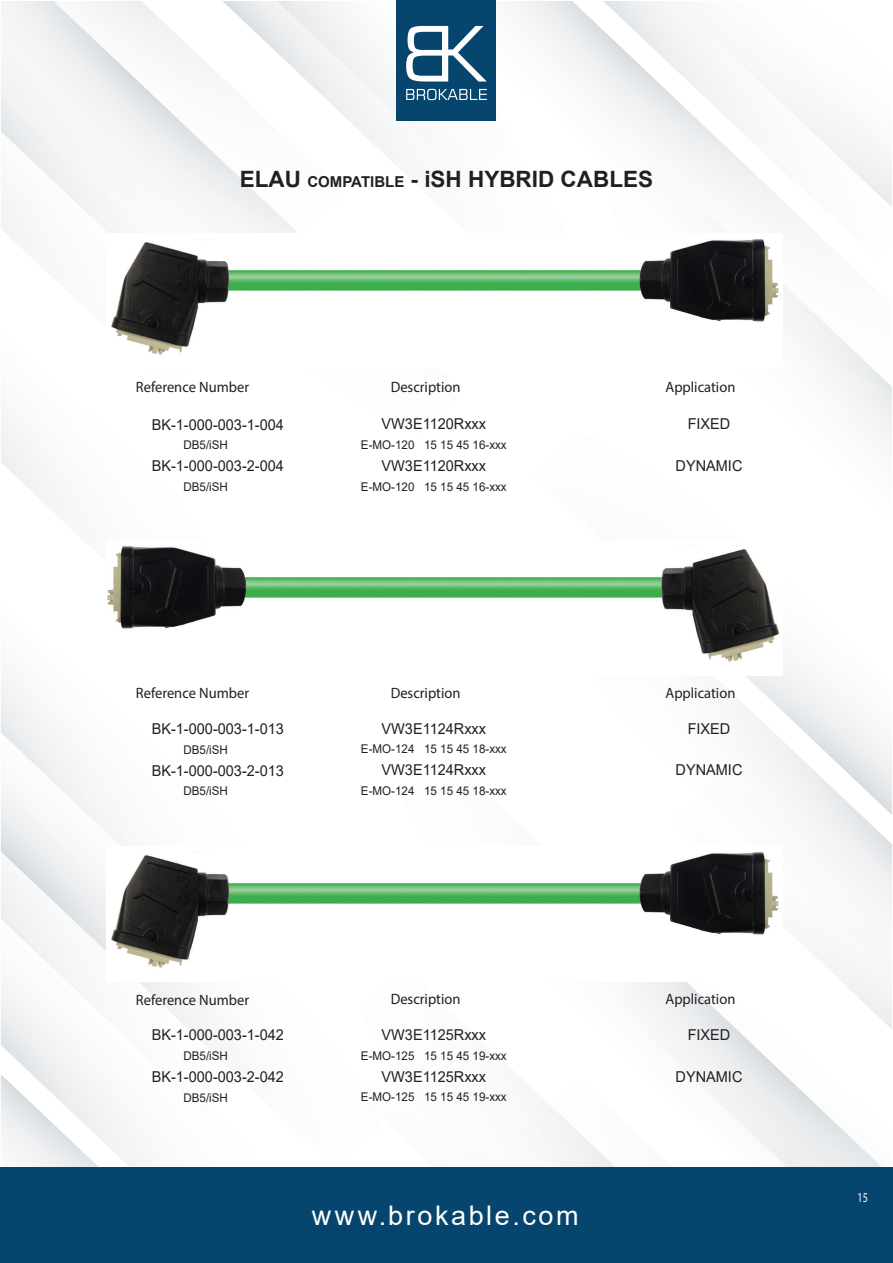
<style>
.page{position:relative;width:893px;height:1263px;background:#fff}
.page>*{position:absolute;margin:0;border:0;box-sizing:border-box;transform-origin:0 0}
.t1{font:27px "Arial";letter-spacing:.095em;color:#fff}
.t2{font:700 22.5px "Arial";color:#231f20}
.t3{font:15px "Arial";color:#231f20}
.t4{font:900 15px "Frutiger LT Std";color:#231f20}
.t5{font:900 condensed 13.5px "Frutiger LT Std";color:#fff;scale:.75 1}
.t6{font:12px "Arial";color:#231f20}
.s1{font-size:15px}
</style>
<div class="page">
<svg style="left:737px;top:660px;width:155px;height:95px"></svg>
<svg style="left:577px;top:1px;width:95px;height:151px"></svg>
<svg style="left:761px;top:208px;width:131px;height:240px"></svg>
<svg style="left:1px;top:434px;width:63px;height:87px"></svg>
<svg style="left:1px;top:1112px;width:356px;height:56px"></svg>
<svg style="left:288px;top:1px;width:289px;height:232px"></svg>
<svg style="left:672px;top:13px;width:220px;height:195px"></svg>
<svg style="left:402px;top:755px;width:490px;height:413px"></svg>
<svg style="left:1px;top:672px;width:87px;height:115px"></svg>
<svg style="left:1px;top:1px;width:287px;height:257px"></svg>
<svg style="left:1px;top:787px;width:217px;height:325px"></svg>
<svg style="left:273px;top:1px;width:240px;height:181px"></svg>
<div style="left:0;top:1168px;width:893px;height:95px;background:#06456d"></div>
<img style="left:106px;top:234px;width:676px;height:135px">
<img style="left:106px;top:846px;width:676px;height:135px">
<img style="left:107px;top:546px;width:675px;height:129px">
<h2 class="t2" style="left:240px;top:163px;width:415px">ELAU <span class="s1">COMPATIBLE</span> - iSH HYBRID CABLES</h2>
<p class="t4" style="left:136px;top:378px;width:115px">Reference Number</p>
<p class="t4" style="left:391px;top:378px;width:71px">Description</p>
<p class="t4" style="left:665px;top:378px;width:71px">Application</p>
<p class="t3" style="left:152px;top:414px;width:134px">BK-1-000-003-1-004</p>
<p class="t3" style="left:382px;top:414px;width:106px">VW3E1120Rxxx</p>
<p class="t3" style="left:688px;top:414px;width:44px">FIXED</p>
<p class="t6" style="left:183px;top:437px;width:46px">DB5/iSH</p>
<p class="t6" style="left:361px;top:437px;width:147px">E-MO-120 15 15 45 16-xxx</p>
<p class="t3" style="left:152px;top:456px;width:134px">BK-1-000-003-2-004</p>
<p class="t3" style="left:382px;top:455px;width:106px">VW3E1120Rxxx</p>
<p class="t3" style="left:676px;top:455px;width:68px">DYNAMIC</p>
<p class="t6" style="left:183px;top:479px;width:46px">DB5/iSH</p>
<p class="t6" style="left:361px;top:478px;width:147px">E-MO-120 15 15 45 16-xxx</p>
<p class="t4" style="left:136px;top:684px;width:115px">Reference Number</p>
<p class="t4" style="left:391px;top:684px;width:71px">Description</p>
<p class="t4" style="left:665px;top:684px;width:71px">Application</p>
<p class="t3" style="left:152px;top:718px;width:134px">BK-1-000-003-1-013</p>
<p class="t3" style="left:382px;top:718px;width:106px">VW3E1124Rxxx</p>
<p class="t3" style="left:688px;top:718px;width:44px">FIXED</p>
<p class="t6" style="left:183px;top:741px;width:46px">DB5/iSH</p>
<p class="t6" style="left:361px;top:741px;width:147px">E-MO-124 15 15 45 18-xxx</p>
<p class="t3" style="left:152px;top:760px;width:134px">BK-1-000-003-2-013</p>
<p class="t3" style="left:382px;top:760px;width:106px">VW3E1124Rxxx</p>
<p class="t3" style="left:676px;top:760px;width:68px">DYNAMIC</p>
<p class="t6" style="left:183px;top:783px;width:46px">DB5/iSH</p>
<p class="t6" style="left:361px;top:783px;width:147px">E-MO-124 15 15 45 18-xxx</p>
<p class="t4" style="left:136px;top:990px;width:115px">Reference Number</p>
<p class="t4" style="left:391px;top:990px;width:71px">Description</p>
<p class="t4" style="left:665px;top:990px;width:71px">Application</p>
<p class="t3" style="left:152px;top:1024px;width:134px">BK-1-000-003-1-042</p>
<p class="t3" style="left:382px;top:1024px;width:106px">VW3E1125Rxxx</p>
<p class="t3" style="left:688px;top:1024px;width:44px">FIXED</p>
<p class="t6" style="left:183px;top:1047px;width:46px">DB5/iSH</p>
<p class="t6" style="left:361px;top:1047px;width:147px">E-MO-125 15 15 45 19-xxx</p>
<p class="t3" style="left:152px;top:1066px;width:134px">BK-1-000-003-2-042</p>
<p class="t3" style="left:382px;top:1066px;width:106px">VW3E1125Rxxx</p>
<p class="t3" style="left:676px;top:1066px;width:68px">DYNAMIC</p>
<p class="t6" style="left:183px;top:1089px;width:46px">DB5/iSH</p>
<p class="t6" style="left:361px;top:1089px;width:147px">E-MO-125 15 15 45 19-xxx</p>
<h1 class="t1" style="left:312px;top:1197px;width:268px">www.brokable.com</h1>
<p class="t5" style="left:858px;top:1189px;width:15px">15</p>
</div>
